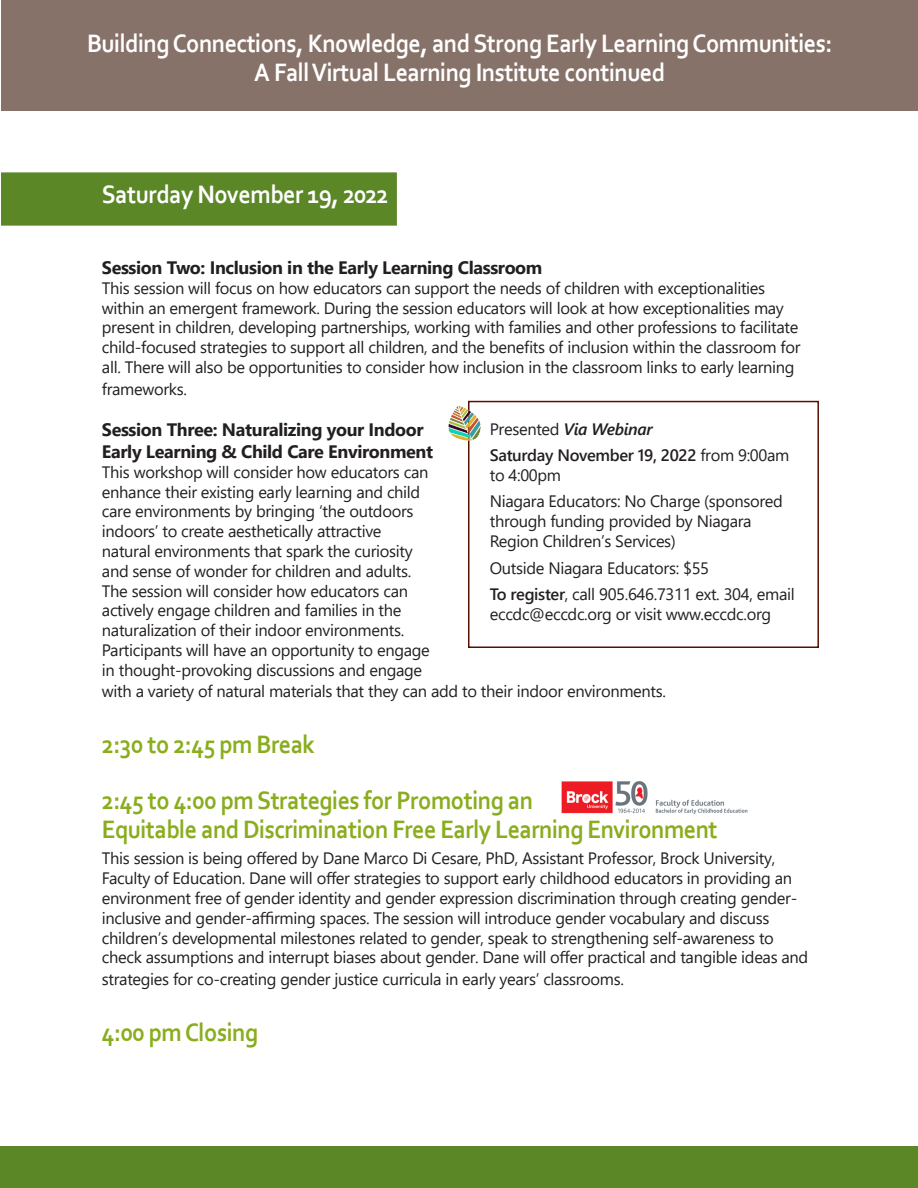
<style>
.page{position:relative;width:918px;height:1188px;background:#fff}
.page>*{position:absolute;margin:0;border:0;box-sizing:border-box;transform-origin:0 0}
.t1{font:700 26.4px "Corbel";letter-spacing:-.02em;color:#fff;scale:.91 1}
.t2{font:700 26.4px "Corbel";letter-spacing:-.02em;color:#89ad1d;scale:.91 1}
.t3{font:700 18px/21.6px "Segoe UI";letter-spacing:-.02em;color:#231f20}
.t4{font:16.5px/19.8px "Segoe UI";letter-spacing:-.02em;color:#231f20}
.t5{font:600 16.5px/19.8px "Segoe UI";letter-spacing:-.02em;color:#231f20}
.t6{font:italic 600 16.5px "Segoe UI";letter-spacing:-.02em;color:#231f20}
.s1{font-weight:400;font-style:normal}
.s2{font-weight:400}
.s3{font-weight:600}
</style>
<div class="page">
<div style="left:1px;top:1px;width:917px;height:110px;background:#877269"></div>
<div style="left:2px;top:173px;width:394px;height:52px;background:#5c8727"></div>
<div style="left:1px;top:172px;width:396px;height:54px;border:2px solid #5c8727"></div>
<div style="left:0;top:1146px;width:917px;height:41px;background:#5c8727"></div>
<div style="left:468px;top:401px;width:351px;height:247px;border:2px solid #5a1000"></div>
<img style="left:448px;top:405px;width:33px;height:37px">
<img style="left:561px;top:781px;width:187px;height:32px">
<p class="t1" style="left:87px;top:27px;width:820px">Building Connections, Knowledge, and Strong Early Learning Communities:</p>
<p class="t1" style="left:254px;top:56px;width:453px">A Fall Virtual Learning Institute continued</p>
<p class="t1" style="left:102px;top:178px;width:316px">Saturday November 19, 2022</p>
<p class="t3" style="left:102px;top:255px;width:442px">Session Two: Inclusion in the Early Learning Classroom</p>
<p class="t4" style="left:102px;top:277px;width:700px">This session will focus on how educators can support the needs of children with exceptionalities within an emergent framework. During the session educators will look at how exceptionalities may present in children, developing partnerships, working with families and other professions to facilitate child-focused strategies to support all children, and the benefits of inclusion within the classroom for all. There will also be opportunities to consider how inclusion in the classroom links to early learning</p>
<p class="t4" style="left:102px;top:377px;width:86px">frameworks.</p>
<p class="t3" style="left:102px;top:418px;width:333px">Session Three: Naturalizing your Indoor<br>Early Learning &amp; Child Care Environment</p>
<p class="t4" style="left:102px;top:461px;width:329px">This workshop will consider how educators can enhance their existing early learning and child care environments by bringing ‘the outdoors indoors’ to create aesthetically attractive natural environments that spark the curiosity and sense of wonder for children and adults.<br>The session will consider how educators can actively engage children and families in the naturalization of their indoor environments.<br>Participants will have an opportunity to engage in thought-provoking discussions and engage</p>
<p class="t4" style="left:102px;top:680px;width:566px">with a variety of natural materials that they can add to their indoor environments.</p>
<p class="t2" style="left:102px;top:728px;width:236px">2:30 to 2:45 pm Break</p>
<p class="t2" style="left:102px;top:784px;width:475px">2:45 to 4:00 pm Strategies for Promoting an</p>
<p class="t2" style="left:102px;top:813px;width:678px">Equitable and Discrimination Free Early Learning Environment</p>
<p class="t4" style="left:102px;top:847px;width:708px">This session is being offered by Dane Marco Di Cesare, PhD, Assistant Professor, Brock University, Faculty of Education. Dane will offer strategies to support early childhood educators in providing an environment free of gender identity and gender expression discrimination through creating gender&shy;inclusive and gender-affirming spaces. The session will introduce gender vocabulary and discuss children’s developmental milestones related to gender, speak to strengthening self-awareness to check assumptions and interrupt biases about gender. Dane will offer practical and tangible ideas and</p>
<p class="t4" style="left:102px;top:968px;width:523px">strategies for co-creating gender justice curricula in early years’ classrooms.</p>
<p class="t2" style="left:102px;top:1016px;width:173px">4:00 pm Closing</p>
<p class="t6" style="left:490px;top:413px;width:164px"><span class="s1">Presented</span> Via Webinar</p>
<p class="t5" style="left:490px;top:444px;width:301px">Saturday November 19, 2022 <span class="s2">from 9:00am to 4:00pm</span></p>
<p class="t4" style="left:490px;top:490px;width:295px">Niagara Educators: No Charge (sponsored through funding provided by Niagara<br>Region Children’s Services)</p>
<p class="t4" style="left:490px;top:556px;width:221px">Outside Niagara Educators: $55</p>
<p class="t4" style="left:490px;top:583px;width:307px"><span class="s3">To register</span>, call 905.646.7311 ext. 304, email eccdc@eccdc.org or visit www.eccdc.org</p>
</div>
